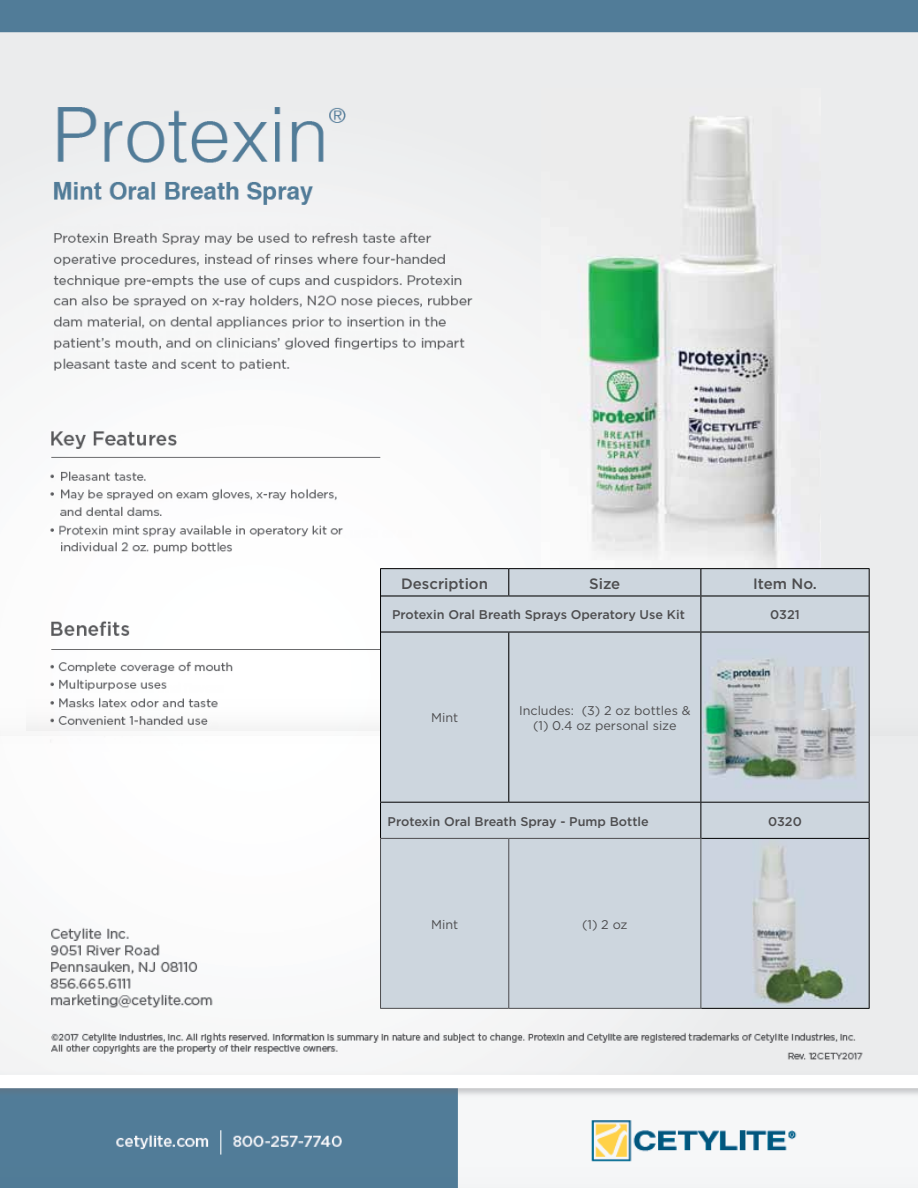
<style>
.page{position:relative;width:918px;height:1188px;background:#fff}
.page>*{position:absolute;margin:0;border:0;box-sizing:border-box;transform-origin:0 0}
.t1{font:500 15px "Gotham";color:#4d4d4f}
.t2{font:500 12.6px "Gotham";color:#4d4d4f}
.t3{font:12.6px/15.1px "Gotham";color:#4d4d4f;text-align:center}
</style>
<div class="page">
<img style="left:0;top:0;width:918px;height:737px">
<img style="left:0;top:737px;width:918px;height:451px">
<img style="left:541px;top:88px;width:279px;height:480px">
<img style="left:26px;top:100px;width:455px;height:631px">
<div style="left:381px;top:569px;width:488px;height:439px;background:#cdd6de"></div>
<svg style="left:508px;top:569px;width:1px;height:26px"></svg>
<svg style="left:700px;top:569px;width:1px;height:26px"></svg>
<hr style="left:381px;top:595px;width:128px;height:2px;background:#000">
<hr style="left:509px;top:595px;width:192px;height:2px;background:#000">
<hr style="left:701px;top:595px;width:168px;height:2px;background:#000">
<hr style="left:700px;top:597px;width:1px;height:35px;background:#000">
<hr style="left:381px;top:632px;width:128px;height:1px;background:#000">
<hr style="left:509px;top:632px;width:192px;height:1px;background:#000">
<hr style="left:508px;top:633px;width:1px;height:169px;background:#000">
<hr style="left:701px;top:632px;width:168px;height:1px;background:#000">
<hr style="left:700px;top:633px;width:1px;height:169px;background:#000">
<hr style="left:380px;top:568px;width:129px;height:1px;background:#000">
<svg style="left:380px;top:569px;width:1px;height:27px"></svg>
<hr style="left:509px;top:568px;width:192px;height:1px;background:#000">
<hr style="left:701px;top:568px;width:169px;height:1px;background:#000">
<svg style="left:869px;top:569px;width:1px;height:27px"></svg>
<hr style="left:380px;top:596px;width:1px;height:36px;background:#000">
<hr style="left:869px;top:596px;width:1px;height:36px;background:#000">
<hr style="left:380px;top:632px;width:1px;height:170px;background:#000">
<hr style="left:869px;top:632px;width:1px;height:170px;background:#000">
<hr style="left:380px;top:802px;width:129px;height:1px;background:#000">
<hr style="left:509px;top:802px;width:192px;height:1px;background:#000">
<hr style="left:701px;top:802px;width:169px;height:1px;background:#000">
<hr style="left:380px;top:803px;width:1px;height:35px;background:#000">
<hr style="left:701px;top:803px;width:1px;height:35px;background:#000">
<hr style="left:869px;top:803px;width:1px;height:35px;background:#000">
<hr style="left:701px;top:838px;width:169px;height:1px;background:#000">
<hr style="left:869px;top:839px;width:1px;height:169px;background:#000">
<hr style="left:701px;top:1008px;width:169px;height:1px;background:#000">
<hr style="left:508px;top:839px;width:1px;height:169px;background:#4a4a4d">
<hr style="left:380px;top:838px;width:129px;height:1px;background:#4d4d4f">
<hr style="left:380px;top:839px;width:1px;height:169px;background:#4d4d4f">
<hr style="left:509px;top:838px;width:192px;height:1px;background:#4d4d4f">
<hr style="left:701px;top:839px;width:1px;height:169px;background:#4d4d4f">
<hr style="left:380px;top:1008px;width:129px;height:1px;background:#4d4d4f">
<hr style="left:509px;top:1008px;width:192px;height:1px;background:#4d4d4f">
<img style="left:702px;top:839px;width:163px;height:167px">
<img style="left:703px;top:634px;width:161px;height:165px">
<p class="t1" style="left:401px;top:575px;width:88px">Description</p>
<p class="t1" style="left:589px;top:575px;width:33px">Size</p>
<p class="t1" style="left:753px;top:575px;width:65px">Item No.</p>
<p class="t2" style="left:392px;top:608px;width:294px">Protexin Oral Breath Sprays Operatory Use Kit</p>
<p class="t2" style="left:770px;top:608px;width:31px">0321</p>
<p class="t3" style="left:431px;top:710px;width:29px">Mint</p>
<p class="t3" style="left:519px;top:703px;width:173px">Includes: (3) 2 oz bottles &amp; (1) 0.4 oz personal size</p>
<p class="t2" style="left:388px;top:814px;width:263px">Protexin Oral Breath Spray - Pump Bottle</p>
<p class="t2" style="left:768px;top:814px;width:35px">0320</p>
<p class="t3" style="left:431px;top:916px;width:29px">Mint</p>
<p class="t3" style="left:582px;top:916px;width:47px">(1) 2 oz</p>
</div>
